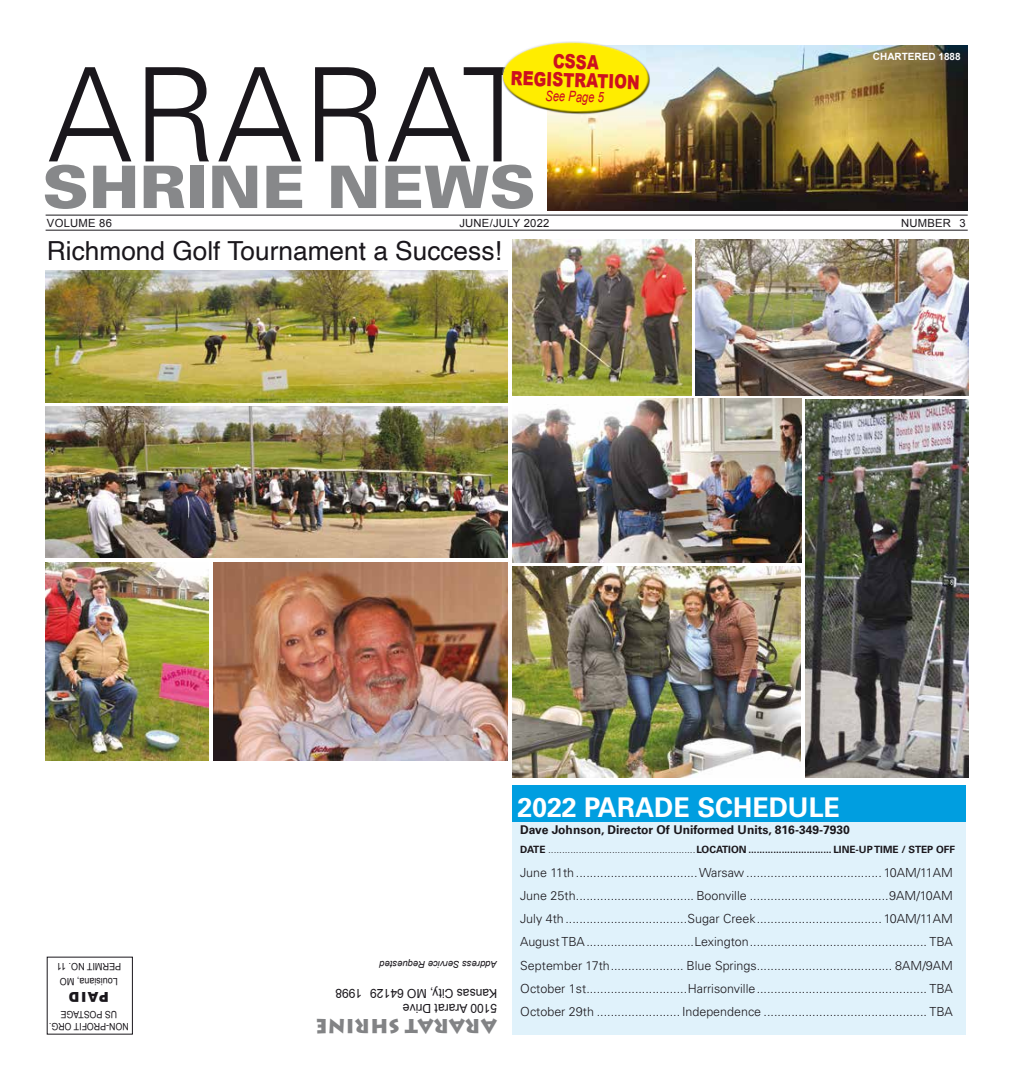
<style>
.page{position:relative;width:1024px;height:1080px;background:#fff}
.page>*{position:absolute;margin:0;border:0;box-sizing:border-box;transform-origin:0 0}
.t1{font:300 130.5px "Univers";color:#1a171c}
.t2{font:900 58.62px "Univers";color:#87888a;scale:1.11 1}
.t3{font:700 27.12px "Univers";color:#fff}
.t4{font:26.25px "Helvetica";color:#1a171c}
.t5{font:900 20px "Lithos";letter-spacing:.02em;color:#828385}
.t6{font:900 19.5px/18.2px "Arial";color:#cd101f;text-align:center;scale:.78 1}
.t7{font:italic 14.38px "Arial";color:#cd101f;scale:.78 1}
.t8{font:900 13.75px "Arial";color:#1a171c}
.t9{font:300 12.5px/23.2px "Univers";color:#1a171c;text-align:justify}
.t10{font:12.5px "Arial";color:#1a171c}
.t11{font:700 12px "Univers";color:#1a171c}
.t12{font:11.25px "Arial";letter-spacing:.02em;color:#1a171c}
.t13{font:700 10px "Univers";color:#1a171c}
.t14{font:10px/12px "Arial";color:#1a171c;text-align:center;scale:.88 1}
.t15{font:10px/15.2px "Arial";color:#1a171c;text-align:center;scale:.9 1}
.t16{font:700 10px "Arial";color:#fff}
.t17{font:italic 9.5px "Arial";color:#1a171c}
.s1{font-weight:300}
</style>
<div class="page">
<hr style="left:46px;top:230px;width:922px;height:1px;background:#1a171c">
<hr style="left:46px;top:215px;width:922px;height:1px;background:#1a171c">
<img style="left:547px;top:45px;width:421px;height:166px">
<div style="left:512px;top:785px;width:453px;height:250px;background:#e0f2fb"></div>
<div style="left:512px;top:785px;width:453px;height:37px;background:#009ee0"></div>
<svg style="left:502px;top:41px;width:149px;height:76px;background:#f7eb45"></svg>
<img style="left:805px;top:400px;width:163px;height:378px">
<img style="left:695px;top:240px;width:273px;height:155px">
<img style="left:45px;top:270px;width:463px;height:132px">
<img style="left:45px;top:406px;width:463px;height:152px">
<img style="left:45px;top:563px;width:163px;height:198px">
<img style="left:214px;top:562px;width:294px;height:199px">
<img style="left:512px;top:399px;width:289px;height:164px">
<img style="left:512px;top:567px;width:289px;height:211px">
<img style="left:512px;top:240px;width:179px;height:155px">
<h3 class="t6" style="left:512px;top:50px;width:167px;rotate:2deg">CSSA<br>REGISTRATION</h3>
<p class="t7" style="left:546px;top:86px;width:76px;rotate:2deg">See Page 5</p>
<h1 class="t1" style="left:48px;top:37px;width:486px">ARARAT</h1>
<h2 class="t2" style="left:42px;top:150px;width:446px">SHRINE NEWS</h2>
<p class="t16" style="left:873px;top:50px;width:89px">CHARTERED 1888</p>
<p class="t12" style="left:47px;top:215px;width:66px">VOLUME 86</p>
<p class="t12" style="left:459px;top:215px;width:92px">JUNE/JULY 2022</p>
<p class="t12" style="left:901px;top:215px;width:66px">NUMBER 3</p>
<h3 class="t4" style="left:47px;top:230px;width:456px">Richmond Golf Tournament a Success!</h3>
<p class="t15" style="left:121px;top:989px;width:73px;rotate:-180deg">Louisiana, MO<br>PERMIT NO. 11</p>
<p class="t8" style="left:109px;top:1007px;width:42px;rotate:-180deg">PAID</p>
<p class="t14" style="left:129px;top:1032px;width:92px;rotate:-180deg">NON-PROFIT ORG.<br>US POSTAGE</p>
<p class="t17" style="left:497px;top:971px;width:119px;rotate:-180deg">Address Service Requested</p>
<p class="t10" style="left:362px;top:1002px;width:28px;rotate:-180deg">1998</p>
<p class="t10" style="left:497px;top:1002px;width:129px;rotate:-180deg">Kansas City, MO 64129</p>
<p class="t10" style="left:497px;top:1017px;width:96px;rotate:-180deg">5100 Ararat Drive</p>
<h3 class="t5" style="left:497px;top:1039px;width:183px;rotate:-180deg">Ararat Shrine</h3>
<h3 class="t3" style="left:517px;top:792px;width:324px">2022 PARADE SCHEDULE</h3>
<p class="t11" style="left:520px;top:822px;width:331px">Dave Johnson, Director Of Uniformed Units, 816-349-7930</p>
<p class="t13" style="left:520px;top:844px;width:436px">DATE <span class="s1">.....................................................</span>LOCATION .............................. LINE-UP TIME / STEP OFF</p>
<p class="t9" style="left:520px;top:861px;width:434px">June 11th...................................Warsaw ....................................... 10AM/11AM June 25th.................................. Boonville ........................................9AM/10AM July 4th...................................Sugar Creek.................................... 10AM/11AM August TBA...............................Lexington................................................... TBA September 17th..................... Blue Springs....................................... 8AM/9AM October 1st.............................Harrisonville................................................. TBA October 29th ........................ Independence ............................................... TBA</p>
</div>
